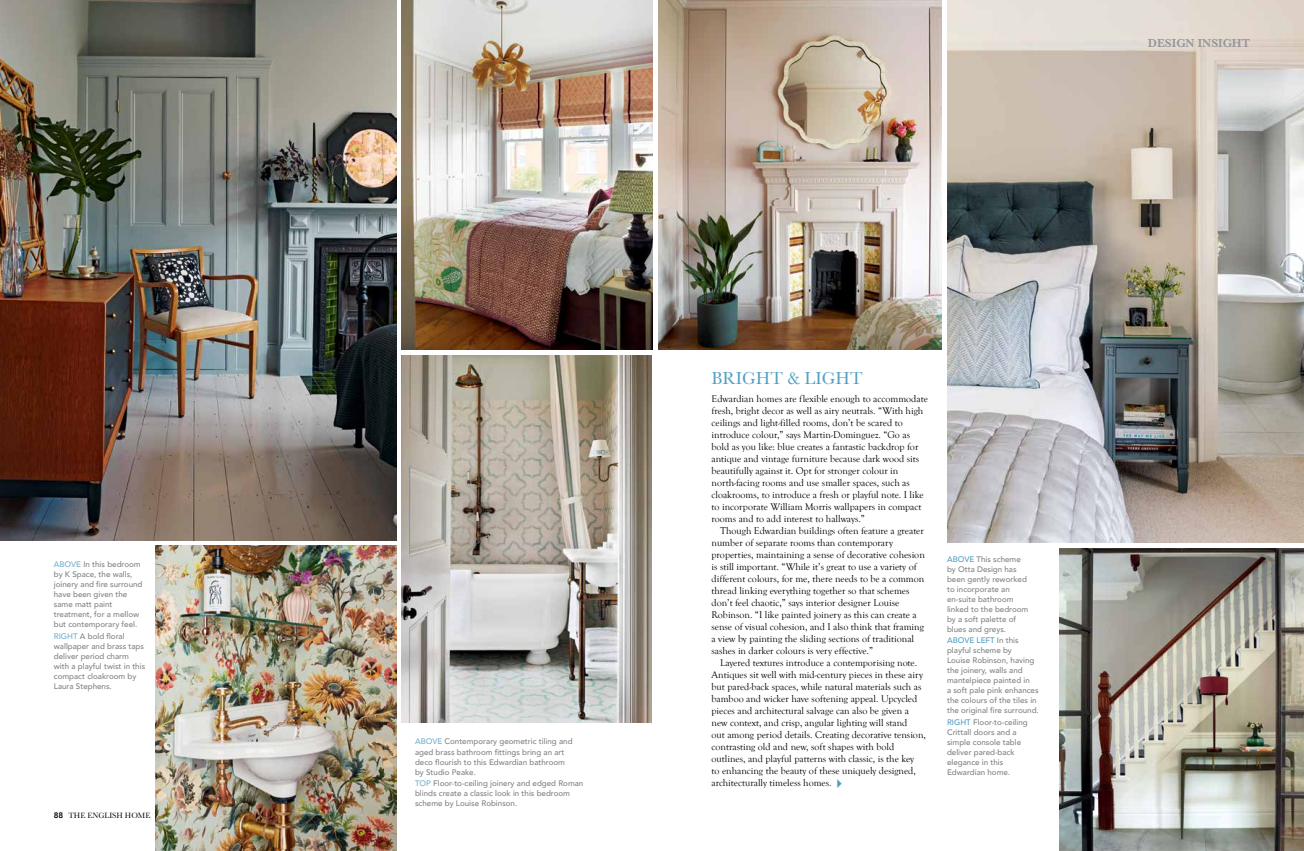
<style>
.page{position:relative;width:1304px;height:851px;background:#fff}
.page>*{position:absolute;margin:0;border:0;box-sizing:border-box;transform-origin:0 0}
.t1{font:18px "Baskerville";color:#509fc3}
.t2{font:600 12px "Baskerville";color:#939598}
.t3{font:10px/12px "Goudy Old Style T";color:#000}
.t4{font:500 8px/10px "Avenir";color:#808285}
.t5{font:8px "Baskerville";color:#000}
.s1{color:#73adcc}
.s2{font-family:"Avenir";font-weight:800}
.s3{color:#509fc3}
</style>
<div class="page">
<img style="left:0;top:0;width:396px;height:540px">
<img style="left:156px;top:545px;width:240px;height:305px">
<img style="left:1059px;top:548px;width:245px;height:302px">
<img style="left:947px;top:0;width:357px;height:542px">
<img style="left:402px;top:0;width:250px;height:349px">
<img style="left:402px;top:355px;width:250px;height:367px">
<img style="left:658px;top:0;width:283px;height:350px">
<p class="t4" style="left:54px;top:559px;width:90px"><span class="s1">ABOVE</span> In this bedroom by K Space, the walls, joinery and fire surround have been given the same matt paint treatment, for a mellow but contemporary feel.</p>
<p class="t4" style="left:54px;top:630px;width:93px"><span class="s1">RIGHT</span> A bold floral wallpaper and brass taps deliver period charm with a playful twist in this compact cloakroom by<br>Laura Stephens.</p>
<p class="t5" style="left:54px;top:810px;width:98px"><span class="s2">88</span> THE ENGLISH HOME</p>
<p class="t2" style="left:1148px;top:34px;width:104px">DESIGN INSIGHT</p>
<p class="t4" style="left:415px;top:736px;width:159px"><span class="s1">ABOVE</span> Contemporary geometric tiling and aged brass bathroom fittings bring an art deco flourish to this Edwardian bathroom by Studio Peake.</p>
<p class="t4" style="left:415px;top:777px;width:170px"><span class="s1">TOP</span> Floor-to-ceiling joinery and edged Roman blinds create a classic look in this bedroom scheme by Louise Robinson.</p>
<h1 class="t1" style="left:711px;top:367px;width:153px">BRIGHT &amp; LIGHT</h1>
<p class="t3" style="left:711px;top:393px;width:218px">Edwardian homes are flexible enough to accommodate fresh, bright decor as well as airy neutrals. “With high ceilings and light-filled rooms, don’t be scared to introduce colour,” says Martin-Dominguez. “Go as bold as you like: blue creates a fantastic backdrop for antique and vintage furniture because dark wood sits beautifully against it. Opt for stronger colour in north-facing rooms and use smaller spaces, such as cloakrooms, to introduce a fresh or playful note. I like to incorporate William Morris wallpapers in compact rooms and to add interest to hallways.”</p>
<p class="t3" style="left:711px;top:525px;width:215px;text-indent:8px">Though Edwardian buildings often feature a greater number of separate rooms than contemporary properties, maintaining a sense of decorative cohesion is still important. “While it’s great to use a variety of different colours, for me, there needs to be a common thread linking everything together so that schemes don’t feel chaotic,” says interior designer Louise Robinson. “I like painted joinery as this can create a sense of visual cohesion, and I also think that framing a view by painting the sliding sections of traditional sashes in darker colours is very effective.”</p>
<p class="t3" style="left:711px;top:657px;width:216px;text-indent:8px">Layered textures introduce a contemporising note.<br>Antiques sit well with mid-century pieces in these airy but pared-back spaces, while natural materials such as bamboo and wicker have softening appeal. Upcycled pieces and architectural salvage can also be given a new context, and crisp, angular lighting will stand<br>out among period details. Creating decorative tension, contrasting old and new, soft shapes with bold outlines, and playful patterns with classic, is the key<br>to enhancing the beauty of these uniquely designed, architecturally timeless homes.</p>
<p class="t4" style="left:947px;top:553px;width:83px"><span class="s3">ABOVE</span> This scheme by Otta Design has been gently reworked to incorporate an en-suite bathroom linked to the bedroom by a soft palette of blues and greys.</p>
<p class="t4" style="left:947px;top:635px;width:93px"><span class="s3">ABOVE LEFT</span> In this playful scheme by<br>Louise Robinson, having the joinery, walls and mantelpiece painted in<br>a soft pale pink enhances the colours of the tiles in the original fire surround.</p>
<p class="t4" style="left:947px;top:716px;width:82px"><span class="s3">RIGHT</span> Floor-to-ceiling<br>Crittall doors and a simple console table deliver pared-back elegance in this<br>Edwardian home.</p>
</div>
